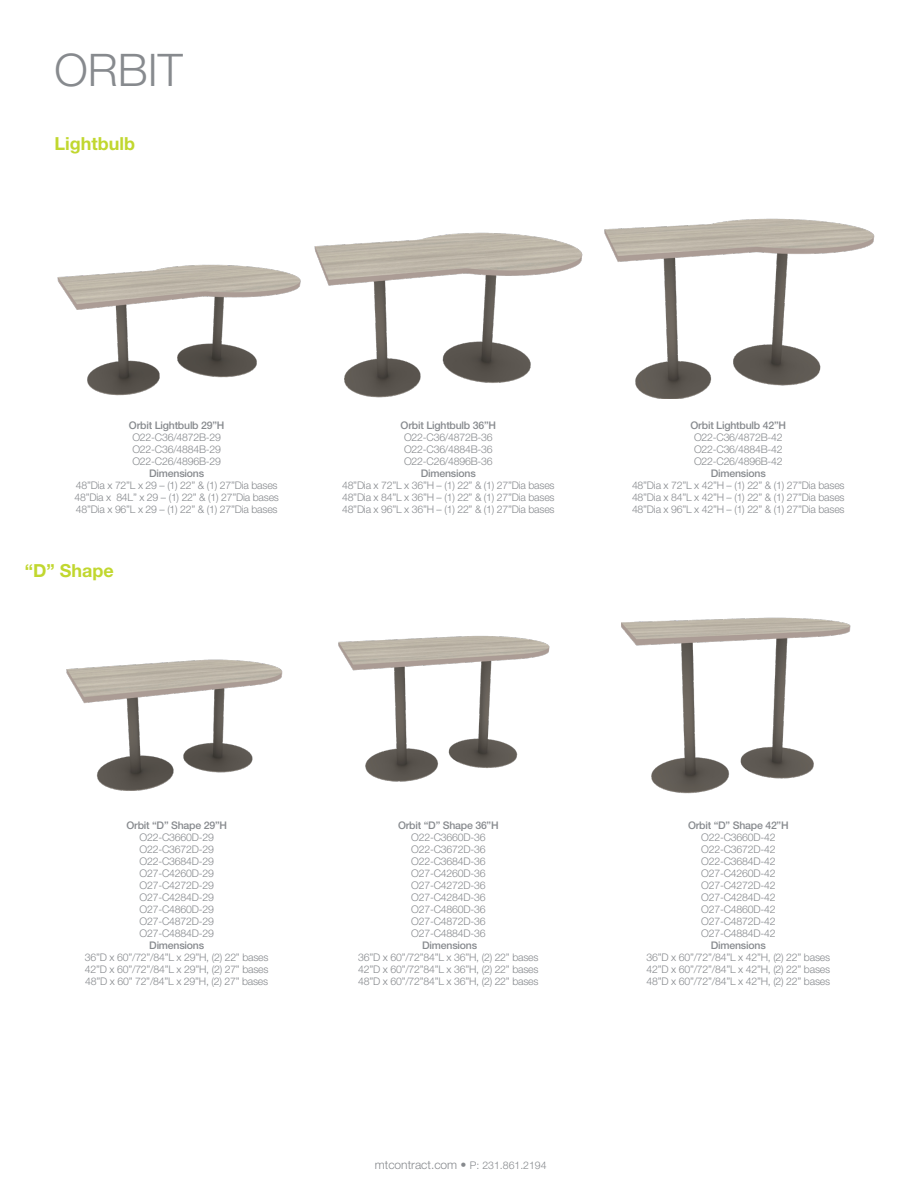
<style>
.page{position:relative;width:918px;height:1188px;background:#fff}
.page>*{position:absolute;margin:0;border:0;box-sizing:border-box;transform-origin:0 0}
.t1{font:300 45px "Helvetica Neue LT Std";color:#878a8e}
.t2{font:700 18px "Helvetica Neue LT Std";color:#c1d72f}
.t3{font:300 12px "Helvetica Neue LT Std";color:#878a8e}
.t4{font:300 10.5px/12px "Helvetica Neue LT Std";letter-spacing:-.02em;color:#878a8e;text-align:justify}
.t5{font:500 10.5px "Helvetica Neue LT Std";letter-spacing:-.02em;color:#878a8e}
.s1{font-size:10.5px}
</style>
<div class="page">
<img style="left:314px;top:232px;width:269px;height:166px">
<img style="left:604px;top:218px;width:271px;height:181px">
<img style="left:57px;top:264px;width:244px;height:132px">
<img style="left:66px;top:659px;width:217px;height:132px">
<img style="left:338px;top:636px;width:212px;height:146px">
<img style="left:622px;top:617px;width:229px;height:177px">
<h1 class="t1" style="left:54px;top:43px;width:130px">ORBIT</h1>
<h2 class="t2" style="left:54px;top:132px;width:82px">Lightbulb</h2>
<p class="t5" style="left:129px;top:419px;width:97px">Orbit Lightbulb 29”H</p>
<p class="t4" style="left:132px;top:431px;width:90px">O22-C36/4872B-29<br>O22-C36/4884B-29<br>O22-C26/4896B-29</p>
<p class="t5" style="left:149px;top:467px;width:56px">Dimensions</p>
<p class="t4" style="left:75px;top:479px;width:206px;text-align:left">48”Dia x 72”L x 29 – (1) 22” &amp; (1) 27”Dia bases<br>48”Dia x 84L” x 29 – (1) 22” &amp; (1) 27”Dia bases<br>48”Dia x 96”L x 29 – (1) 22” &amp; (1) 27”Dia bases</p>
<h2 class="t2" style="left:25px;top:559px;width:91px">“D” Shape</h2>
<p class="t5" style="left:401px;top:419px;width:97px">Orbit Lightbulb 36”H</p>
<p class="t4" style="left:404px;top:431px;width:90px">O22-C36/4872B-36<br>O22-C36/4884B-36<br>O22-C26/4896B-36</p>
<p class="t5" style="left:421px;top:467px;width:56px">Dimensions</p>
<p class="t4" style="left:342px;top:479px;width:214px">48”Dia x 72”L x 36”H – (1) 22” &amp; (1) 27”Dia bases 48”Dia x 84”L x 36”H – (1) 22” &amp; (1) 27”Dia bases 48”Dia x 96”L x 36”H – (1) 22” &amp; (1) 27”Dia bases</p>
<p class="t5" style="left:691px;top:419px;width:97px">Orbit Lightbulb 42”H</p>
<p class="t4" style="left:694px;top:431px;width:90px">O22-C36/4872B-42<br>O22-C36/4884B-42<br>O22-C26/4896B-42</p>
<p class="t5" style="left:711px;top:467px;width:56px">Dimensions</p>
<p class="t4" style="left:632px;top:479px;width:214px">48”Dia x 72”L x 42”H – (1) 22” &amp; (1) 27”Dia bases 48”Dia x 84”L x 42”H – (1) 22” &amp; (1) 27”Dia bases 48”Dia x 96”L x 42”H – (1) 22” &amp; (1) 27”Dia bases</p>
<p class="t5" style="left:126px;top:819px;width:102px">Orbit “D” Shape 29”H</p>
<p class="t4" style="left:140px;top:831px;width:76px">O22-C3660D-29<br>O22-C3672D-29<br>O22-C3684D-29<br>O27-C4260D-29<br>O27-C4272D-29<br>O27-C4284D-29<br>O27-C4860D-29<br>O27-C4872D-29<br>O27-C4884D-29</p>
<p class="t5" style="left:149px;top:939px;width:56px">Dimensions</p>
<p class="t4" style="left:85px;top:951px;width:185px">36”D x 60”/72”/84”L x 29”H, (2) 22” bases 42”D x 60”/72”/84”L x 29”H, (2) 27” bases 48”D x 60” 72”/84”L x 29”H, (2) 27” bases</p>
<p class="t5" style="left:398px;top:819px;width:102px">Orbit “D” Shape 36”H</p>
<p class="t4" style="left:411px;top:831px;width:76px">O22-C3660D-36<br>O22-C3672D-36<br>O22-C3684D-36<br>O27-C4260D-36<br>O27-C4272D-36<br>O27-C4284D-36<br>O27-C4860D-36<br>O27-C4872D-36<br>O27-C4884D-36</p>
<p class="t5" style="left:422px;top:939px;width:56px">Dimensions</p>
<p class="t4" style="left:358px;top:951px;width:182px">36”D x 60”/72”84”L x 36”H, (2) 22” bases 42”D x 60”/72”84”L x 36”H, (2) 22” bases 48”D x 60”/72”84”L x 36”H, (2) 22” bases</p>
<p class="t3" style="left:375px;top:1157px;width:173px">mtcontract.com • <span class="s1">P: 231.861.2194</span></p>
<p class="t5" style="left:688px;top:819px;width:102px">Orbit “D” Shape 42”H</p>
<p class="t4" style="left:701px;top:831px;width:76px">O22-C3660D-42<br>O22-C3672D-42<br>O22-C3684D-42<br>O27-C4260D-42<br>O27-C4272D-42<br>O27-C4284D-42<br>O27-C4860D-42<br>O27-C4872D-42<br>O27-C4884D-42</p>
<p class="t5" style="left:711px;top:939px;width:56px">Dimensions</p>
<p class="t4" style="left:647px;top:951px;width:185px">36”D x 60”/72”/84”L x 42”H, (2) 22” bases 42”D x 60”/72”/84”L x 42”H, (2) 22” bases 48”D x 60”/72”/84”L x 42”H, (2) 22” bases</p>
</div>
